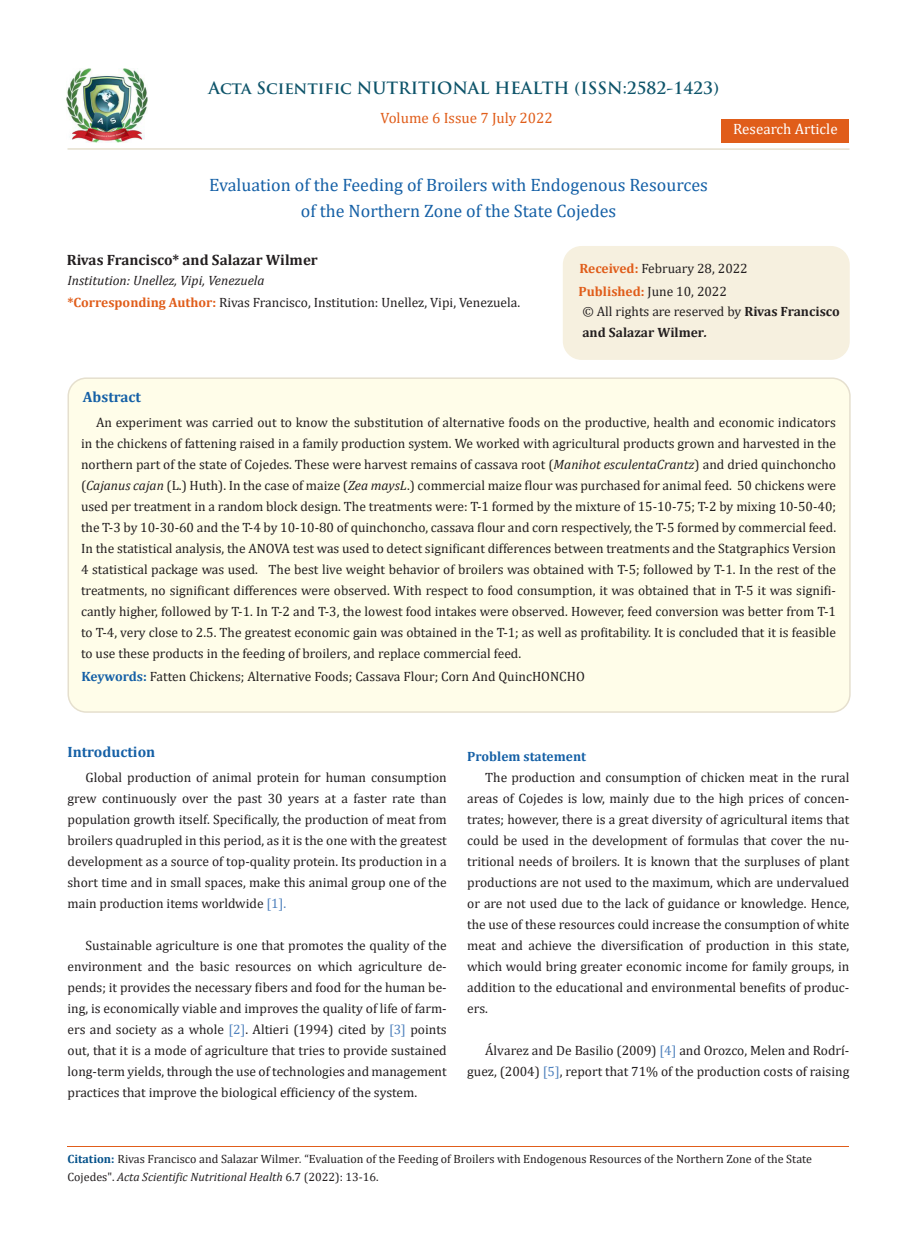
<style>
.page{position:relative;width:917px;height:1260px;background:#fff}
.page>*{position:absolute;margin:0;border:0;box-sizing:border-box;transform-origin:0 0}
.t1{font:18px/25.5px "Cambria";color:#1560a6;text-align:center}
.t2{font:700 16.5px "Trajan Pro";color:#0e546a}
.t3{font:700 15px "Cambria";color:#231f20}
.t4{font:15px "Cambria";color:#e05d1a}
.t5{font:700 15px "Cambria";color:#1560a6}
.t6{font:15px "Cambria";color:#fff}
.t7{font:13.5px/21px "Cambria";color:#231f20;text-align:justify}
.t8{font:700 13.5px/21px "Cambria";color:#231f20}
.t9{font:italic 13.5px "Cambria";color:#231f20}
.t10{font:700 13.5px "Cambria";color:#1560a6}
.t11{font:12px/18px "Cambria";color:#231f20}
.s1{font-weight:700;color:#e05d1a}
.s2{font-weight:400}
.s3{font-style:italic}
.s4{font-weight:700;color:#1560a6}
.s5{color:#4f81bd}
.s6{font-weight:700;color:#035089}
</style>
<div class="page">
<img style="left:67px;top:68px;width:80px;height:74px">
<div style="left:721px;top:119px;width:128px;height:23px;background:#e05d1a"></div>
<div style="left:563px;top:247px;width:286px;height:112px;background:#f6f0df;border-radius:18px"></div>
<div style="left:562px;top:246px;width:287px;height:114px;border:2px solid #f6f0df;border-radius:18px"></div>
<div style="left:68px;top:378px;width:781px;height:334px;background:#fffde9;border-radius:18px"></div>
<div style="left:67px;top:377px;width:783px;height:336px;border:2px solid #e5dfce;border-radius:18px"></div>
<hr style="left:67px;top:1147px;width:782px;height:1px;background:#e05d1a">
<hr style="left:67px;top:148px;width:782px;height:2px;background:#e5dfce">
<p class="t2" style="left:208px;top:77px;width:512px">Acta Scientific NUTRITIONAL HEALTH (ISSN:2582-1423)</p>
<p class="t4" style="left:380px;top:109px;width:174px">Volume 6 Issue 7 July 2022</p>
<p class="t6" style="left:733px;top:120px;width:106px">Research Article</p>
<p class="t1" style="left:209px;top:173px;width:500px">Evaluation of the Feeding of Broilers with Endogenous Resources of the Northern Zone of the State Cojedes</p>
<p class="t3" style="left:67px;top:249px;width:253px">Rivas Francisco* and Salazar Wilmer</p>
<p class="t9" style="left:67px;top:271px;width:198px">Institution: Unellez, Vipi, Venezuela</p>
<p class="t7" style="left:67px;top:292px;width:454px"><span class="s1">*Corresponding Author:</span> Rivas Francisco, Institution: Unellez, Vipi, Venezuela.</p>
<p class="t7" style="left:579px;top:258px;width:170px"><span class="s1">Received:</span> February 28, 2022</p>
<p class="t7" style="left:578px;top:281px;width:150px"><span class="s1">Published:</span> June 10, 2022</p>
<p class="t8" style="left:582px;top:300px;width:259px"><span class="s2">© All rights are reserved by</span> Rivas Francisco and Salazar Wilmer<span class="s3">.</span></p>
<p class="t5" style="left:83px;top:386px;width:60px">Abstract</p>
<p class="t7" style="left:81px;top:412px;width:756px;text-indent:15px">An experiment was carried out to know the substitution of alternative foods on the productive, health and economic indicators in the chickens of fattening raised in a family production system. We worked with agricultural products grown and harvested in the northern part of the state of Cojedes. These were harvest remains of cassava root (<span class="s3">Manihot esculentaCrantz</span>) and dried quinchoncho (<span class="s3">Cajanus cajan</span> (L.) Huth). In the case of maize (<span class="s3">Zea maysL</span>.) commercial maize flour was purchased for animal feed. 50 chickens were used per treatment in a random block design. The treatments were: T-1 formed by the mixture of 15-10-75; T-2 by mixing 10-50-40; the T-3 by 10-30-60 and the T-4 by 10-10-80 of quinchoncho, cassava flour and corn respectively, the T-5 formed by commercial feed.<br>In the statistical analysis, the ANOVA test was used to detect significant differences between treatments and the Statgraphics Version 4 statistical package was used. The best live weight behavior of broilers was obtained with T-5; followed by T-1. In the rest of the treatments, no significant differences were observed. With respect to food consumption, it was obtained that in T-5 it was signifi&shy;cantly higher, followed by T-1. In T-2 and T-3, the lowest food intakes were observed. However, feed conversion was better from T-1 to T-4, very close to 2.5. The greatest economic gain was obtained in the T-1; as well as profitability. It is concluded that it is feasible to use these products in the feeding of broilers, and replace commercial feed.</p>
<p class="t7" style="left:82px;top:666px;width:505px"><span class="s4">Keywords:</span> Fatten Chickens; Alternative Foods; Cassava Flour; Corn And QuincHONCHO</p>
<p class="t5" style="left:67px;top:742px;width:89px">Introduction</p>
<p class="t7" style="left:67px;top:767px;width:381px;text-indent:18px">Global production of animal protein for human consumption grew continuously over the past 30 years at a faster rate than population growth itself. Specifically, the production of meat from broilers quadrupled in this period, as it is the one with the greatest development as a source of top-quality protein. Its production in a short time and in small spaces, make this animal group one of the main production items worldwide <span class="s5">[1].</span></p>
<p class="t7" style="left:67px;top:935px;width:381px;text-indent:18px">Sustainable agriculture is one that promotes the quality of the environment and the basic resources on which agriculture de&shy;pends; it provides the necessary fibers and food for the human be&shy;ing, is economically viable and improves the quality of life of farm&shy;ers and society as a whole <span class="s5">[2]</span>. Altieri (1994) cited by <span class="s5">[3]</span> points out, that it is a mode of agriculture that tries to provide sustained long-term yields, through the use of technologies and management practices that improve the biological efficiency of the system.</p>
<p class="t10" style="left:467px;top:747px;width:120px">Problem statement</p>
<p class="t7" style="left:467px;top:767px;width:384px;text-indent:18px">The production and consumption of chicken meat in the rural areas of Cojedes is low, mainly due to the high prices of concen&shy;trates; however, there is a great diversity of agricultural items that could be used in the development of formulas that cover the nu&shy;tritional needs of broilers. It is known that the surpluses of plant productions are not used to the maximum, which are undervalued or are not used due to the lack of guidance or knowledge. Hence, the use of these resources could increase the consumption of white meat and achieve the diversification of production in this state, which would bring greater economic income for family groups, in addition to the educational and environmental benefits of produc&shy;ers.</p>
<p class="t7" style="left:467px;top:1040px;width:384px;text-align:right">Álvarez and De Basilio (2009) <span class="s5">[4]</span> and Orozco, Melen and Rodrí&shy;guez, (2004) <span class="s5">[5]</span>, report that 71% of the production costs of raising</p>
<p class="t11" style="left:67px;top:1150px;width:746px"><span class="s6">Citation:</span> Rivas Francisco and Salazar Wilmer<span class="s3">.</span> “Evaluation of the Feeding of Broilers with Endogenous Resources of the Northern Zone of the State<br>Cojedes". <span class="s3">Acta Scientific Nutritional Health</span> 6.7 (2022): 13-16.</p>
</div>
